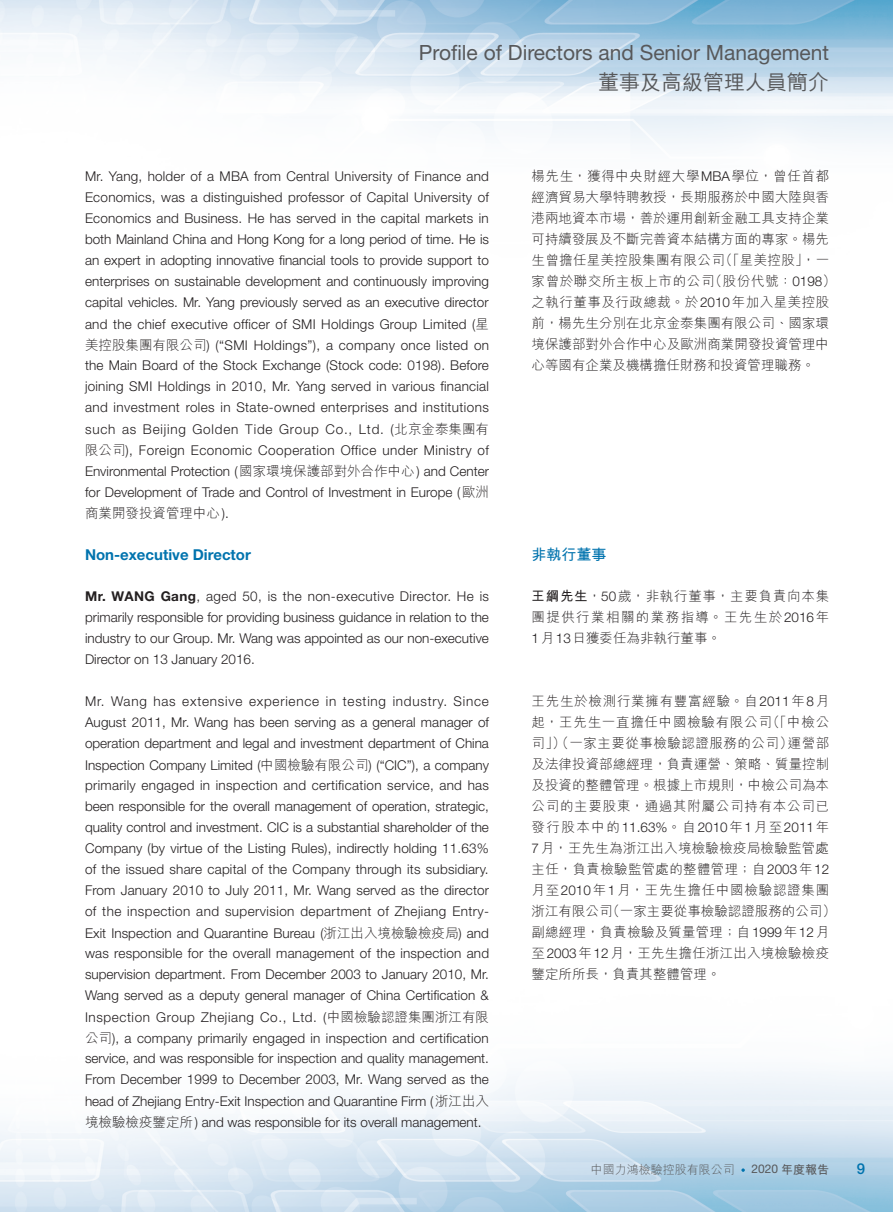
<style>
.page{position:relative;width:893px;height:1212px;background:#fff}
.page>*{position:absolute;margin:0;border:0;box-sizing:border-box;transform-origin:0 0}
.t1{font:21px "Helvetica Neue LT Std";color:#57585a}
.t2{font:500 21px "M Hei HK";color:#57585a}
.C_Subhead_2{font:700 15px "Helvetica Neue LT Std";color:#0073ae}
.C_Subhead_2-2{font:700 15px "M Hei HK";color:#0073ae}
.t3{font:500 15px "Helvetica Neue LT Std";color:#0073ae}
.E_Body{font:300 13.5px/21px "Helvetica Neue LT Std";color:#231f20;text-align:justify}
.C_Body{font:300 13.5px/21px "M Hei HK";letter-spacing:.015em;color:#231f20}
.t4{font:300 12px "M Hei HK";color:#57585a}
.t5{font:12px "Helvetica Neue LT Std";color:#57585a}
.s1{font-family:"M Hei HK"}
.s2{font-weight:700}
.s3{font-family:"Helvetica Neue LT Std"}
.s4{font-family:"M Hei HK";font-weight:700}
</style>
<div class="page">
<img style="left:1px;top:1071px;width:892px;height:141px">
<img style="left:0;top:0;width:893px;height:144px">
<svg style="left:741px;top:1168px;width:4px;height:4px"></svg>
<h1 class="t1" style="left:419px;top:40px;width:412px">Profile of Directors and Senior Management</h1>
<h1 class="t2" style="left:598px;top:67px;width:232px">董事及高級管理人員簡介</h1>
<p class="E_Body" style="left:85px;top:166px;width:406px">Mr. Yang, holder of a MBA from Central University of Finance and Economics, was a distinguished professor of Capital University of Economics and Business. He has served in the capital markets in both Mainland China and Hong Kong for a long period of time. He is an expert in adopting innovative financial tools to provide support to enterprises on sustainable development and continuously improving capital vehicles. Mr. Yang previously served as an executive director and the chief executive officer of SMI Holdings Group Limited (<span class="s1">星美控股集團有限公司</span>) (“SMI Holdings”), a company once listed on the Main Board of the Stock Exchange (Stock code: 0198). Before joining SMI Holdings in 2010, Mr. Yang served in various financial and investment roles in State-owned enterprises and institutions such as Beijing Golden Tide Group Co., Ltd. (<span class="s1">北京金泰集團有限公司</span>), Foreign Economic Cooperation Office under Ministry of Environmental Protection (<span class="s1">國家環境保護部對外合作中心</span>) and Center for Development of Trade and Control of Investment in Europe (<span class="s1">歐洲商業開發投資管理中心</span>).</p>
<p class="C_Subhead_2" style="left:85px;top:545px;width:167px">Non-executive Director</p>
<p class="E_Body" style="left:85px;top:586px;width:406px"><span class="s2">Mr. WANG Gang</span>, aged 50, is the non-executive Director. He is primarily responsible for providing business guidance in relation to the industry to our Group. Mr. Wang was appointed as our non-executive Director on 13 January 2016.</p>
<p class="E_Body" style="left:85px;top:691px;width:406px">Mr. Wang has extensive experience in testing industry. Since August 2011, Mr. Wang has been serving as a general manager of operation department and legal and investment department of China Inspection Company Limited (<span class="s1">中國檢驗有限公司</span>) (“CIC”), a company</p>
<p class="E_Body" style="left:85px;top:775px;width:406px">primarily engaged in inspection and certification service, and has been responsible for the overall management of operation, strategic, quality control and investment. CIC is a substantial shareholder of the Company (by virtue of the Listing Rules), indirectly holding 11.63% of the issued share capital of the Company through its subsidiary.<br>From January 2010 to July 2011, Mr. Wang served as the director of the inspection and supervision department of Zhejiang Entry-Exit Inspection and Quarantine Bureau (<span class="s1">浙江出入境檢驗檢疫局</span>) and</p>
<p class="E_Body" style="left:85px;top:943px;width:406px">was responsible for the overall management of the inspection and supervision department. From December 2003 to January 2010, Mr.<br>Wang served as a deputy general manager of China Certification &amp; Inspection Group Zhejiang Co., Ltd. (<span class="s1">中國檢驗認證集團浙江有限公司</span>), a company primarily engaged in inspection and certification service, and was responsible for inspection and quality management.<br>From December 1999 to December 2003, Mr. Wang served as the head of Zhejiang Entry-Exit Inspection and Quarantine Firm (<span class="s1">浙江出入境檢驗檢疫鑒定所</span>) and was responsible for its overall management.</p>
<p class="C_Body" style="left:531px;top:165px;width:306px">楊先生，獲得中央財經大學<span class="s3">MBA</span>學位，曾任首都經濟貿易大學特聘教授，長期服務於中國大陸與香港兩地資本市場，善於運用創新金融工具支持企業可持續發展及不斷完善資本結構方面的專家。楊先生曾擔任星美控股集團有限公司（「星美控股」，一家曾於聯交所主板上市的公司（股份代號：<span class="s3">0198</span>）之執行董事及行政總裁。於<span class="s3">2010</span>年加入星美控股前，楊先生分別在北京金泰集團有限公司、國家環境保護部對外合作中心及歐洲商業開發投資管理中心等國有企業及機構擔任財務和投資管理職務。</p>
<p class="C_Subhead_2-2" style="left:531px;top:544px;width:76px">非執行董事</p>
<p class="C_Body" style="left:531px;top:585px;width:299px;text-align:justify"><span class="s2">王綱先生</span>，<span class="s3">50</span>歲，非執行董事，主要負責向本集團提供行業相關的業務指導。王先生於<span class="s3">2016</span>年<span class="s3">1</span>月<span class="s3">13</span>日獲委任為非執行董事。</p>
<p class="C_Body" style="left:531px;top:690px;width:306px">王先生於檢測行業擁有豐富經驗。自<span class="s3">2011</span>年<span class="s3">8</span>月起，王先生一直擔任中國檢驗有限公司（「中檢公司」）（一家主要從事檢驗認證服務的公司）運營部及法律投資部總經理，負責運營、策略、質量控制及投資的整體管理。根據上市規則，中檢公司為本公司的主要股東，通過其附屬公司持有本公司已發行股本中的<span class="s3">11.63%</span>。自<span class="s3">2010</span>年<span class="s3">1</span>月至<span class="s3">2011</span>年<br><span class="s3">7</span>月，王先生為浙江出入境檢驗檢疫局檢驗監管處主任，負責檢驗監管處的整體管理；自<span class="s3">2003</span>年<span class="s3">12</span>月至<span class="s3">2010</span>年<span class="s3">1</span>月，王先生擔任中國檢驗認證集團浙江有限公司（一家主要從事檢驗認證服務的公司）副總經理，負責檢驗及質量管理；自<span class="s3">1999</span>年<span class="s3">12</span>月至<span class="s3">2003</span>年<span class="s3">12</span>月，王先生擔任浙江出入境檢驗檢疫鑒定所所長，負責其整體管理。</p>
<p class="t4" style="left:591px;top:1163px;width:145px">中國力鴻檢驗控股有限公司</p>
<p class="t5" style="left:751px;top:1162px;width:79px">2020 <span class="s4">年度報告</span></p>
<p class="t3" style="left:857px;top:1160px;width:10px">9</p>
</div>
